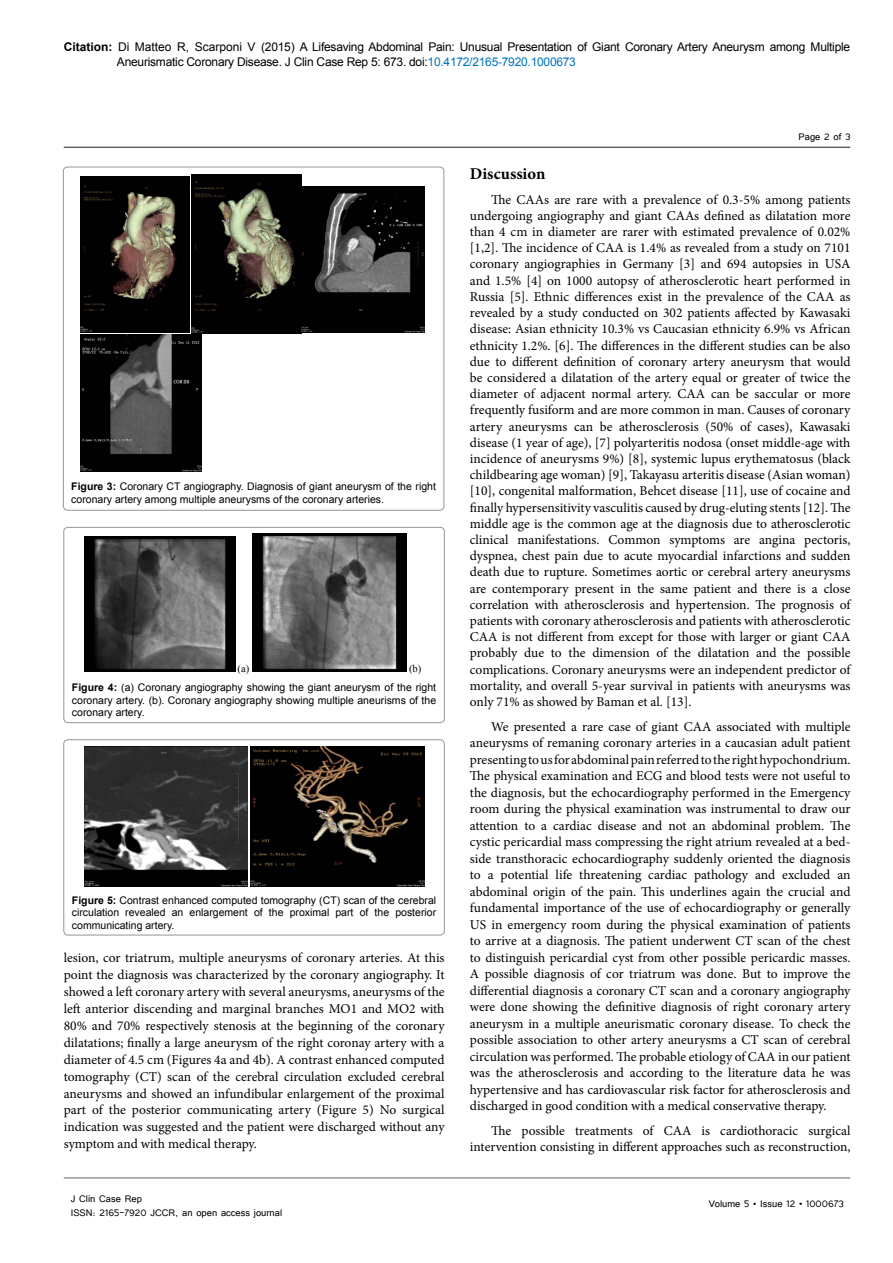
<style>
.page{position:relative;width:893px;height:1263px;background:#fff}
.page>*{position:absolute;margin:0;border:0;box-sizing:border-box;transform-origin:0 0}
.t1{font:700 16.5px "Minion Pro";color:#000}
.t2{font:13.5px/16.2px "Minion Pro";color:#000;text-align:justify}
.t3{font:12px/14.4px "Arial";letter-spacing:-.02em;color:#000}
.t4{font:12px/14.4px "Tunga";color:#000}
.t5{font:10.5px/12.6px "Arial";color:#000;text-align:justify}
.t6{font:10.5px "Times New Roman";color:#000}
.s1{font-weight:700}
.s2{color:#0072bc}
</style>
<div class="page">
<hr style="left:64px;top:147px;width:786px;height:1px;background:#636466">
<hr style="left:64px;top:1178px;width:786px;height:1px;background:#636466">
<div style="left:63px;top:167px;width:381px;height:343px;border:1px solid #939598;border-radius:4px"></div>
<img style="left:80px;top:176px;width:109px;height:157px">
<img style="left:192px;top:175px;width:109px;height:158px">
<img style="left:302px;top:187px;width:123px;height:146px">
<img style="left:80px;top:335px;width:122px;height:136px">
<div style="left:64px;top:527px;width:380px;height:196px;border:1px solid #939598;border-radius:4px"></div>
<img style="left:84px;top:537px;width:151px;height:134px">
<img style="left:252px;top:534px;width:155px;height:137px">
<div style="left:64px;top:740px;width:380px;height:195px;border:1px solid #939598;border-radius:4px"></div>
<img style="left:84px;top:746px;width:164px;height:141px">
<img style="left:250px;top:746px;width:174px;height:140px">
<p class="t3" style="left:117px;top:40px;width:735px;text-indent:-53px"><span class="s1">Citation:</span> Di Matteo R, Scarponi V (2015) A Lifesaving Abdominal Pain: Unusual Presentation of Giant Coronary Artery Aneurysm among Multiple<br>Aneurismatic Coronary Disease. J Clin Case Rep 5: 673. doi:<span class="s2">10.4172/2165-7920.1000673</span></p>
<p class="t5" style="left:71px;top:480px;width:366px"><span class="s1">Figure 3:</span> Coronary CT angiography. Diagnosis of giant aneurysm of the right coronary artery among multiple aneurysms of the coronary arteries.</p>
<p class="t6" style="left:237px;top:661px;width:13px">(a)</p>
<p class="t6" style="left:409px;top:661px;width:14px">(b)</p>
<p class="t5" style="left:72px;top:681px;width:366px"><span class="s1">Figure 4:</span> (a) Coronary angiography showing the giant aneurysm of the right coronary artery. (b). Coronary angiography showing multiple aneurisms of the coronary artery.</p>
<p class="t5" style="left:72px;top:894px;width:366px"><span class="s1">Figure 5:</span> Contrast enhanced computed tomography (CT) scan of the cerebral circulation revealed an enlargement of the proximal part of the posterior communicating artery.</p>
<p class="t2" style="left:64px;top:949px;width:382px;line-height:17px">lesion, cor triatrum, multiple aneurysms of coronary arteries. At this point the diagnosis was characterized by the coronary angiography. It showed a left coronary artery with several aneurysms, aneurysms of the left anterior discending and marginal branches MO1 and MO2 with 80% and 70% respectively stenosis at the beginning of the coronary dilatations; finally a large aneurysm of the right coronay artery with a diameter of 4.5 cm (Figures 4a and 4b). A contrast enhanced computed tomography (CT) scan of the cerebral circulation excluded cerebral aneurysms and showed an infundibular enlargement of the proximal part of the posterior communicating artery (Figure 5) No surgical indication was suggested and the patient were discharged without any symptom and with medical therapy.</p>
<p class="t4" style="left:71px;top:1190px;width:213px">J Clin Case Rep<br>ISSN: 2165-7920 JCCR, an open access journal</p>
<p class="t4" style="left:799px;top:128px;width:53px">Page 2 of 3</p>
<p class="t1" style="left:470px;top:162px;width:77px">Discussion</p>
<p class="t2" style="left:470px;top:191px;width:382px;text-indent:21px">The CAAs are rare with a prevalence of 0.3-5% among patients undergoing angiography and giant CAAs defined as dilatation more than 4 cm in diameter are rarer with estimated prevalence of 0.02% [1,2]. The incidence of CAA is 1.4% as revealed from a study on 7101 coronary angiographies in Germany [3] and 694 autopsies in USA and 1.5% [4] on 1000 autopsy of atherosclerotic heart performed in Russia [5]. Ethnic differences exist in the prevalence of the CAA as revealed by a study conducted on 302 patients affected by Kawasaki disease: Asian ethnicity 10.3% vs Caucasian ethnicity 6.9% vs African ethnicity 1.2%. [6]. The differences in the different studies can be also due to different definition of coronary artery aneurysm that would be considered a dilatation of the artery equal or greater of twice the diameter of adjacent normal artery. CAA can be saccular or more frequently fusiform and are more common in man. Causes of coronary artery aneurysms can be atherosclerosis (50% of cases), Kawasaki disease (1 year of age), [7] polyarteritis nodosa (onset middle-age with incidence of aneurysms 9%) [8], systemic lupus erythematosus (black childbearing age woman) [9], Takayasu arteritis disease (Asian woman) [10], congenital malformation, Behcet disease [11], use of cocaine and finally hypersensitivity vasculitis caused by drug-eluting stents [12]. The middle age is the common age at the diagnosis due to atherosclerotic clinical manifestations. Common symptoms are angina pectoris, dyspnea, chest pain due to acute myocardial infarctions and sudden death due to rupture. Sometimes aortic or cerebral artery aneurysms are contemporary present in the same patient and there is a close correlation with atherosclerosis and hypertension. The prognosis of patients with coronary atherosclerosis and patients with atherosclerotic CAA is not different from except for those with larger or giant CAA probably due to the dimension of the dilatation and the possible complications. Coronary aneurysms were an independent predictor of mortality, and overall 5-year survival in patients with aneurysms was only 71% as showed by Baman et al. [13].</p>
<p class="t2" style="left:470px;top:718px;width:382px;text-indent:21px">We presented a rare case of giant CAA associated with multiple aneurysms of remaning coronary arteries in a caucasian adult patient presenting to us for abdominal pain referred to the right hypochondrium.<br>The physical examination and ECG and blood tests were not useful to the diagnosis, but the echocardiography performed in the Emergency room during the physical examination was instrumental to draw our attention to a cardiac disease and not an abdominal problem. The cystic pericardial mass compressing the right atrium revealed at a bed&shy;side transthoracic echocardiography suddenly oriented the diagnosis to a potential life threatening cardiac pathology and excluded an abdominal origin of the pain. This underlines again the crucial and fundamental importance of the use of echocardiography or generally US in emergency room during the physical examination of patients to arrive at a diagnosis. The patient underwent CT scan of the chest to distinguish pericardial cyst from other possible pericardic masses.<br>A possible diagnosis of cor triatrum was done. But to improve the differential diagnosis a coronary CT scan and a coronary angiography were done showing the definitive diagnosis of right coronary artery aneurysm in a multiple aneurismatic coronary disease. To check the possible association to other artery aneurysms a CT scan of cerebral circulation was performed. The probable etiology of CAA in our patient was the atherosclerosis and according to the literature data he was hypertensive and has cardiovascular risk factor for atherosclerosis and discharged in good condition with a medical conservative therapy.</p>
<p class="t2" style="left:470px;top:1123px;width:382px;text-align:right">The possible treatments of CAA is cardiothoracic surgical intervention consisting in different approaches such as reconstruction,</p>
<p class="t4" style="left:709px;top:1196px;width:137px">Volume 5 • Issue 12 • 1000673</p>
</div>
